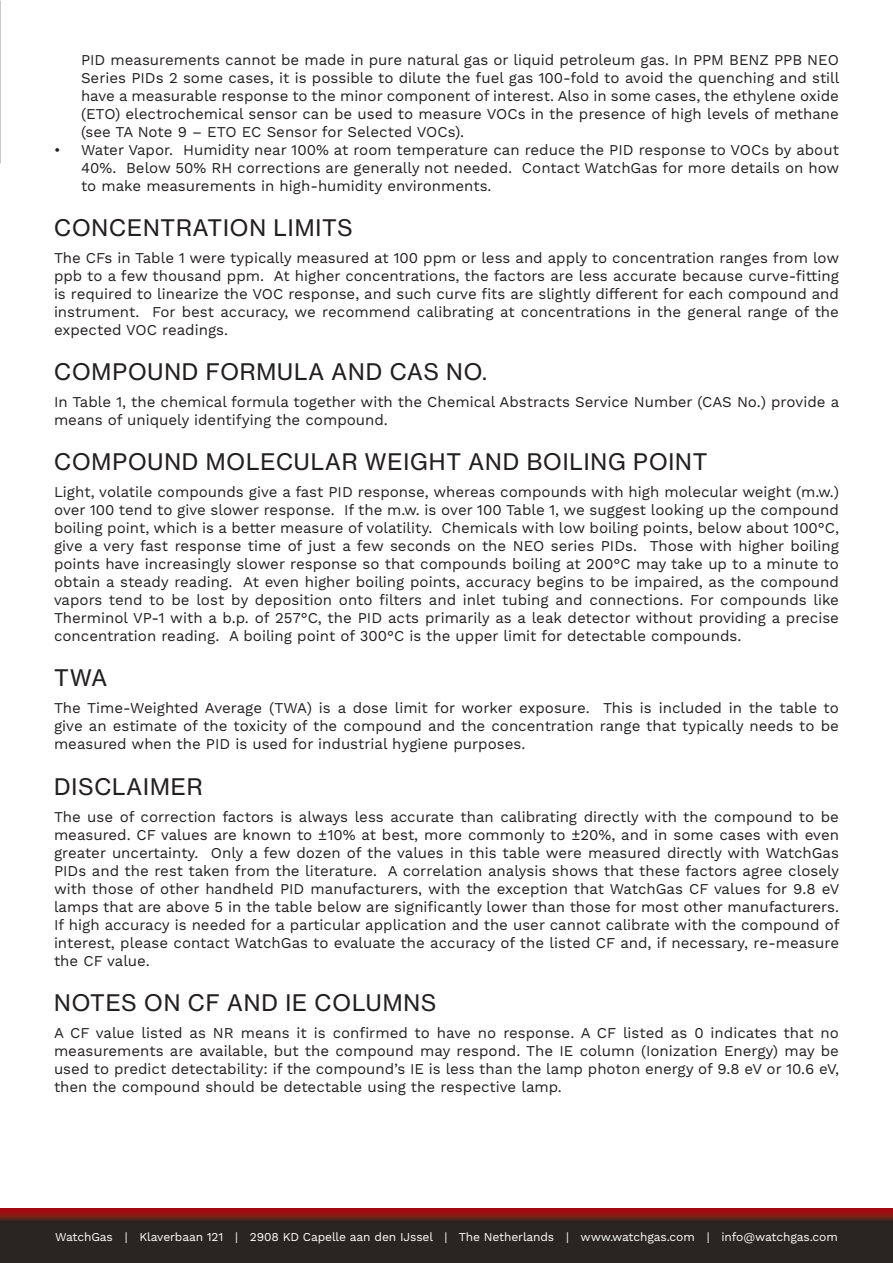
<style>
.page{position:relative;width:893px;height:1263px;background:#fff}
.page>*{position:absolute;margin:0;border:0;box-sizing:border-box;transform-origin:0 0}
.t1{font:22.5px "N Haas Grotesk TX Pro 55 Rg";letter-spacing:.04em;color:#231f20}
.t2{font:15px/18px "Work Sans";color:#231f20;text-align:justify}
.t3{font:12px "Work Sans";letter-spacing:-.01em;color:#fff}
</style>
<div class="page">
<div style="left:0;top:1209px;width:893px;height:54px;background:#2a2522"></div>
<svg style="left:0;top:1209px;width:893px;height:12px"></svg>
<p class="t2" style="left:81px;top:52px;width:760px">PID measurements cannot be made in pure natural gas or liquid petroleum gas. In PPM BENZ PPB NEO Series PIDs 2 some cases, it is possible to dilute the fuel gas 100-fold to avoid the quenching and still have a measurable response to the minor component of interest. Also in some cases, the ethylene oxide (ETO) electrochemical sensor can be used to measure VOCs in the presence of high levels of methane (see TA Note 9 – ETO EC Sensor for Selected VOCs).</p>
<p class="t2" style="left:81px;top:142px;width:760px;text-indent:-27px">• Water Vapor. Humidity near 100% at room temperature can reduce the PID response to VOCs by about 40%. Below 50% RH corrections are generally not needed. Contact WatchGas for more details on how to make measurements in high-humidity environments.</p>
<p class="t1" style="left:54px;top:214px;width:300px">CONCENTRATION LIMITS</p>
<p class="t2" style="left:54px;top:250px;width:787px">The CFs in Table 1 were typically measured at 100 ppm or less and apply to concentration ranges from low ppb to a few thousand ppm. At higher concentrations, the factors are less accurate because curve-fitting is required to linearize the VOC response, and such curve fits are slightly different for each compound and instrument. For best accuracy, we recommend calibrating at concentrations in the general range of the expected VOC readings.</p>
<p class="t1" style="left:54px;top:358px;width:434px">COMPOUND FORMULA AND CAS NO.</p>
<p class="t2" style="left:54px;top:394px;width:787px">In Table 1, the chemical formula together with the Chemical Abstracts Service Number (CAS No.) provide a means of uniquely identifying the compound.</p>
<p class="t1" style="left:54px;top:448px;width:655px">COMPOUND MOLECULAR WEIGHT AND BOILING POINT</p>
<p class="t2" style="left:54px;top:484px;width:786px">Light, volatile compounds give a fast PID response, whereas compounds with high molecular weight (m.w.) over 100 tend to give slower response. If the m.w. is over 100 Table 1, we suggest looking up the compound boiling point, which is a better measure of volatility. Chemicals with low boiling points, below about 100°C, give a very fast response time of just a few seconds on the NEO series PIDs. Those with higher boiling points have increasingly slower response so that compounds boiling at 200°C may take up to a minute to obtain a steady reading. At even higher boiling points, accuracy begins to be impaired, as the compound vapors tend to be lost by deposition onto filters and inlet tubing and connections. For compounds like Therminol VP-1 with a b.p. of 257°C, the PID acts primarily as a leak detector without providing a precise concentration reading. A boiling point of 300°C is the upper limit for detectable compounds.</p>
<p class="t1" style="left:54px;top:664px;width:54px">TWA</p>
<p class="t2" style="left:54px;top:700px;width:786px">The Time-Weighted Average (TWA) is a dose limit for worker exposure. This is included in the table to give an estimate of the toxicity of the compound and the concentration range that typically needs to be measured when the PID is used for industrial hygiene purposes.</p>
<p class="t1" style="left:54px;top:772px;width:150px">DISCLAIMER</p>
<p class="t2" style="left:54px;top:808px;width:787px">The use of correction factors is always less accurate than calibrating directly with the compound to be measured. CF values are known to ±10% at best, more commonly to ±20%, and in some cases with even greater uncertainty. Only a few dozen of the values in this table were measured directly with WatchGas PIDs and the rest taken from the literature. A correlation analysis shows that these factors agree closely with those of other handheld PID manufacturers, with the exception that WatchGas CF values for 9.8 eV lamps that are above 5 in the table below are significantly lower than those for most other manufacturers.<br>If high accuracy is needed for a particular application and the user cannot calibrate with the compound of interest, please contact WatchGas to evaluate the accuracy of the listed CF and, if necessary, re-measure the CF value.</p>
<p class="t1" style="left:54px;top:988px;width:383px">NOTES ON CF AND IE COLUMNS</p>
<p class="t2" style="left:54px;top:1024px;width:786px">A CF value listed as NR means it is confirmed to have no response. A CF listed as 0 indicates that no measurements are available, but the compound may respond. The IE column (Ionization Energy) may be used to predict detectability: if the compound’s IE is less than the lamp photon energy of 9.8 eV or 10.6 eV, then the compound should be detectable using the respective lamp.</p>
<p class="t3" style="left:55px;top:1229px;width:784px">WatchGas | Klaverbaan 121 | 2908 KD Capelle aan den IJssel | The Netherlands | www.watchgas.com | info@watchgas.com</p>
</div>
